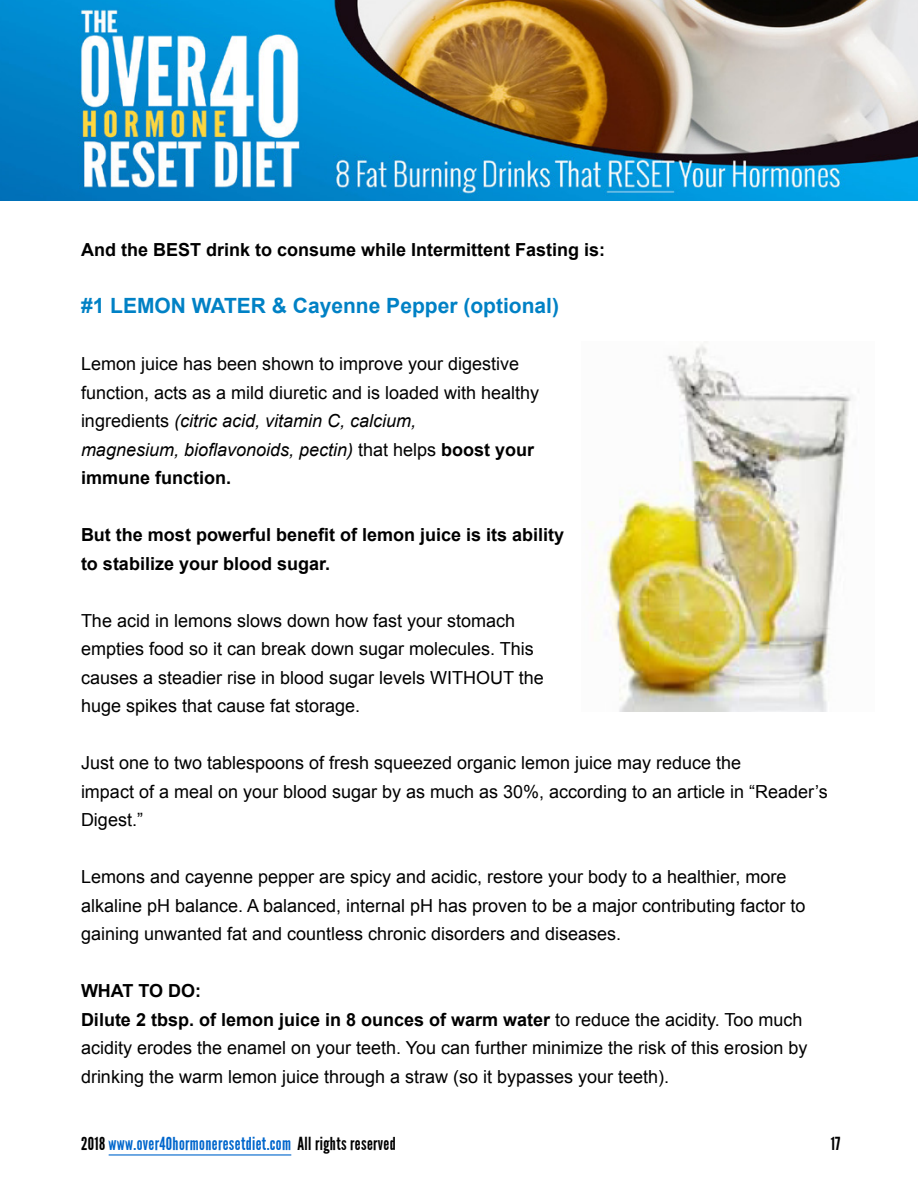
<style>
.page{position:relative;width:918px;height:1188px;background:#fff}
.page>*{position:absolute;margin:0;border:0;box-sizing:border-box;transform-origin:0 0}
.t1{font:700 21px "Arial";color:#0081c5}
.t2{font:18px/28.5px "Arial";color:#000}
.t3{font:700 18px/28.5px "Arial";color:#000}
.t4{font:18px "League Gothic";letter-spacing:.02em;color:#06c}
.t5{font:18px "League Gothic";color:#000}
.s1{font-style:italic}
.s2{font-weight:700}
.s3{color:#000}
</style>
<div class="page">
<img style="left:0;top:0;width:918px;height:201px">
<hr style="left:109px;top:1154px;width:182px;height:2px;background:#06c">
<img style="left:589px;top:344px;width:262px;height:368px">
<p class="t3" style="left:81px;top:236px;width:526px">And the BEST drink to consume while Intermittent Fasting is:</p>
<p class="t1" style="left:81px;top:292px;width:480px">#1 LEMON WATER &amp; Cayenne Pepper (optional)</p>
<p class="t2" style="left:81px;top:350px;width:460px">Lemon juice has been shown to improve your digestive function, acts as a mild diuretic and is loaded with healthy ingredients <span class="s1">(citric acid, vitamin C, calcium,<br>magnesium, bioflavonoids, pectin)</span> that helps <span class="s2">boost your immune function.</span></p>
<p class="t3" style="left:81px;top:521px;width:485px">But the most powerful benefit of lemon juice is its ability to stabilize your blood sugar.</p>
<p class="t2" style="left:81px;top:606px;width:464px">The acid in lemons slows down how fast your stomach empties food so it can break down sugar molecules. This causes a steadier rise in blood sugar levels WITHOUT the huge spikes that cause fat storage.</p>
<p class="t2" style="left:81px;top:749px;width:748px">Just one to two tablespoons of fresh squeezed organic lemon juice may reduce the<br>impact of a meal on your blood sugar by as much as 30%, according to an article in “Reader’s<br>Digest.”</p>
<p class="t2" style="left:81px;top:863px;width:726px">Lemons and cayenne pepper are spicy and acidic, restore your body to a healthier, more alkaline pH balance. A balanced, internal pH has proven to be a major contributing factor to gaining unwanted fat and countless chronic disorders and diseases.</p>
<p class="t2" style="left:81px;top:977px;width:728px"><span class="s2">WHAT TO DO:<br>Dilute 2 tbsp. of lemon juice in 8 ounces of warm water</span> to reduce the acidity. Too much acidity erodes the enamel on your teeth. You can further minimize the risk of this erosion by drinking the warm lemon juice through a straw (so it bypasses your teeth).</p>
<p class="t4" style="left:81px;top:1134px;width:316px"><span class="s3">2018</span> www.over40hormoneresetdiet.com <span class="s3">All rights reserved</span></p>
<p class="t5" style="left:831px;top:1134px;width:11px">17</p>
</div>
